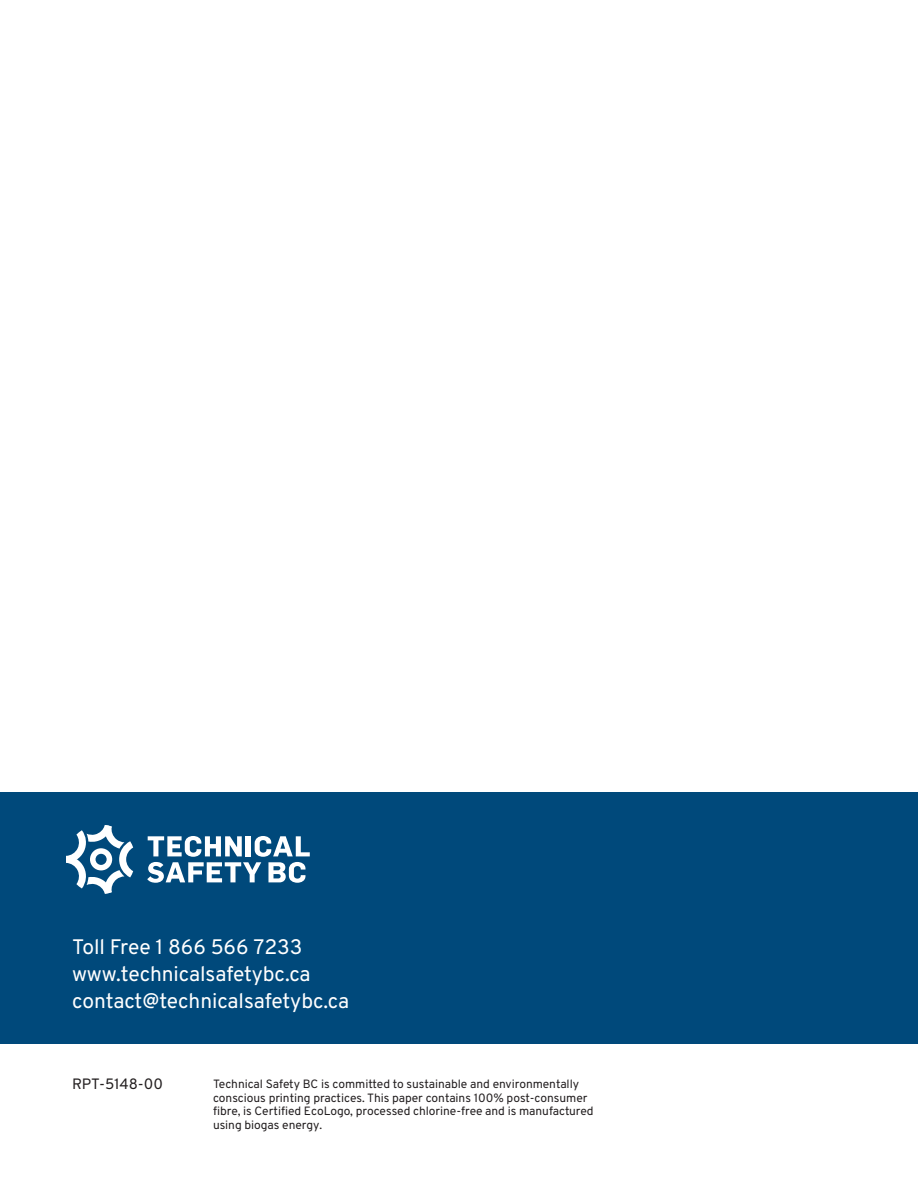
<style>
.page{position:relative;width:918px;height:1188px;background:#fff}
.page>*{position:absolute;margin:0;border:0;box-sizing:border-box;transform-origin:0 0}
.t1{font:21px/27px "Overpass";letter-spacing:-.005em;color:#fff}
.t2{font:15px "Overpass";letter-spacing:-.005em;color:#231f20}
.t3{font:12px/13.5px "Overpass";letter-spacing:-.005em;color:#231f20}
</style>
<div class="page">
<div style="left:0;top:792px;width:918px;height:252px;background:#00497b"></div>
<svg style="left:66px;top:825px;width:67px;height:69px"></svg>
<svg style="left:147px;top:836px;width:163px;height:47px"></svg>
<h1 class="t1" style="left:72px;top:933px;width:279px">Toll Free 1 866 566 7233 www.technicalsafetybc.ca contact@technicalsafetybc.ca</h1>
<p class="t2" style="left:72px;top:1073px;width:93px">RPT-5148-00</p>
<p class="t3" style="left:213px;top:1078px;width:382px">Technical Safety BC is committed to sustainable and environmentally conscious printing practices. This paper contains 100% post-consumer fibre, is Certified EcoLogo, processed chlorine-free and is manufactured using biogas energy.</p>
</div>
